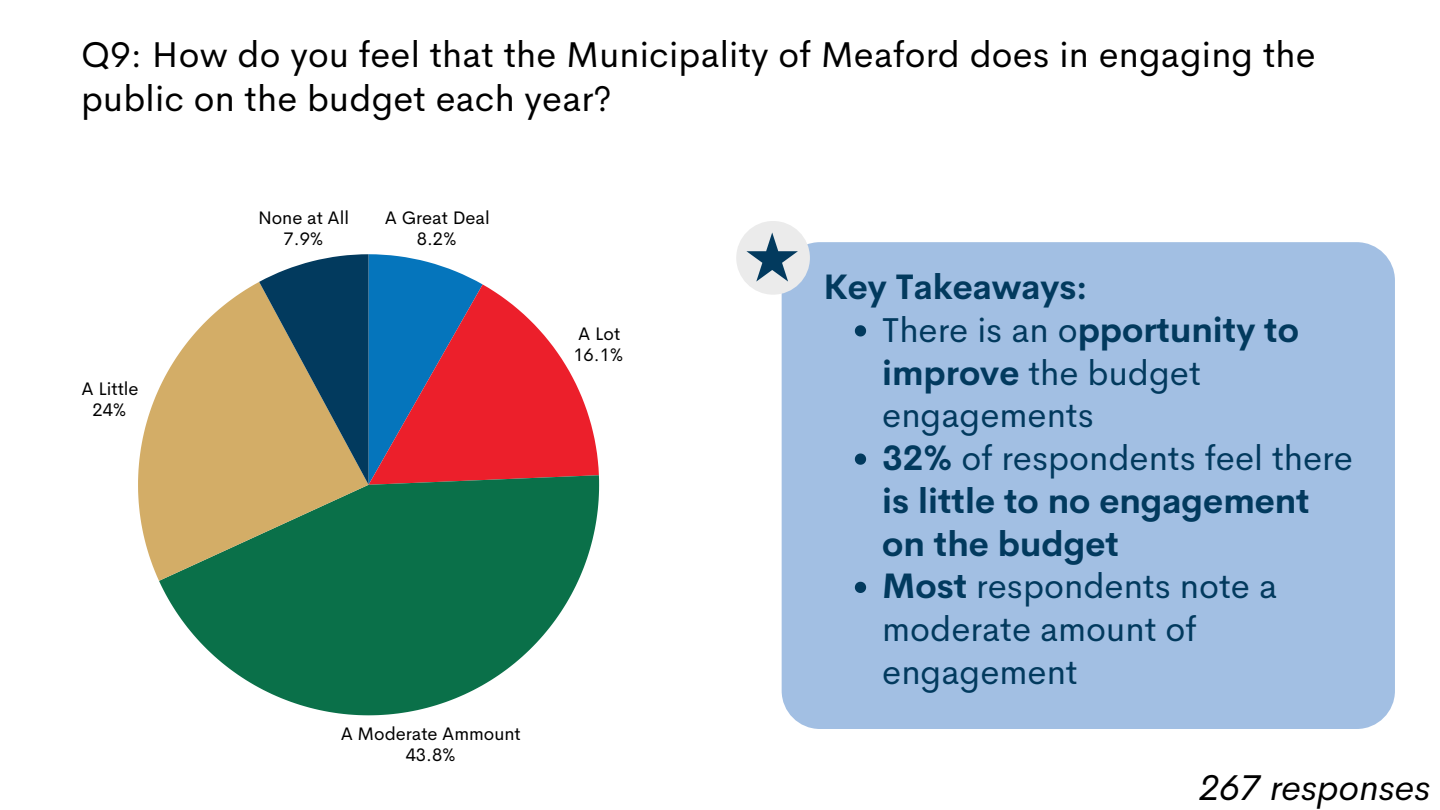
<style>
.page{position:relative;width:1440px;height:810px;background:#fff}
.page>*{position:absolute;margin:0;border:0;box-sizing:border-box;transform-origin:0 0}
.t1{font:36px/44.2px "Cerebri Sans";letter-spacing:.005em;color:#000}
.t2{font:italic 36px "Cerebri Sans";letter-spacing:.005em;color:#000}
.t3{font:34.6px/42.8px "Cerebri Sans";color:#023a5e}
.t4{font:700 34.6px/42.8px "Cerebri Sans";color:#023a5e}
.t5{font:18.2px/20.9px "Cerebri Sans";color:#000;text-align:center}
.s1{font-weight:700}
.s2{font-weight:400}
</style>
<div class="page">
<svg style="left:159px;top:485px;width:440px;height:230px;fill:#0a7049"></svg>
<svg style="left:138px;top:282px;width:231px;height:299px;fill:#d3ad67"></svg>
<svg style="left:259px;top:254px;width:340px;height:231px"></svg>
<div style="left:782px;top:242px;width:613px;height:487px;background:#a2bfe3;border-radius:38px"></div>
<div style="left:736px;top:221px;width:74px;height:74px;background:#ebebeb;border-radius:50%"></div>
<svg style="left:855px;top:325px;width:11px;height:12px"></svg>
<svg style="left:855px;top:454px;width:11px;height:11px"></svg>
<svg style="left:855px;top:582px;width:11px;height:11px"></svg>
<svg style="left:746px;top:232px;width:52px;height:50px"></svg>
<p class="t1" style="left:81px;top:32px;width:1236px">Q9: How do you feel that the Municipality of Meaford does in engaging the public on the budget each year?</p>
<p class="t5" style="left:81px;top:378px;width:59px">A Little<br>24%</p>
<p class="t5" style="left:258px;top:207px;width:93px">None at All<br>7.9%</p>
<p class="t5" style="left:385px;top:207px;width:107px">A Great Deal<br>8.2%</p>
<p class="t5" style="left:573px;top:323px;width:52px;text-align:left">A Lot<br>16.1%</p>
<p class="t5" style="left:341px;top:723px;width:182px">A Moderate Ammount<br>43.8%</p>
<h1 class="t4" style="left:823px;top:265px;width:265px">Key Takeaways:</h1>
<p class="t3" style="left:882px;top:308px;width:418px">There is an o<span class="s1">pportunity to improve</span> the budget engagements</p>
<p class="t4" style="left:882px;top:436px;width:472px">32% <span class="s2">of respondents feel there </span>is little to no engagement on the budget</p>
<p class="t3" style="left:882px;top:565px;width:396px"><span class="s1">Most</span> respondents note a moderate amount of engagement</p>
<p class="t2" style="left:1199px;top:764px;width:233px">267 responses</p>
</div>
